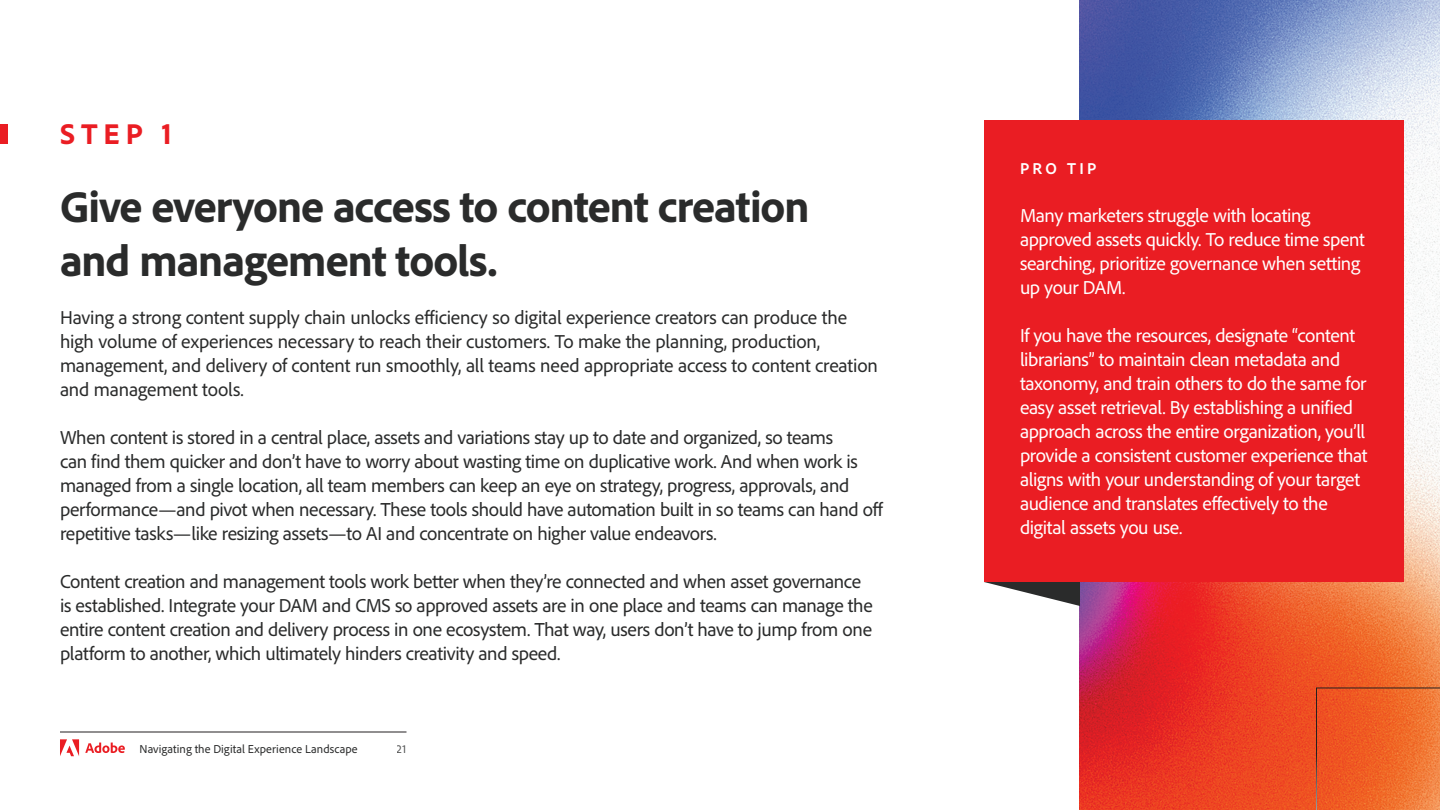
<style>
.page{position:relative;width:1440px;height:810px;background:#fff}
.page>*{position:absolute;margin:0;border:0;box-sizing:border-box;transform-origin:0 0}
.t1{font:800 45px/54px "Adobe Clean";letter-spacing:-.02em;color:#2a2b2b}
.t2{font:800 30px "Adobe Clean";color:#ea1d23}
.t3{font:19.5px/24px "Adobe Clean";letter-spacing:-.015em;color:#2a2b2b}
.t4{font:19.5px/24px "Adobe Clean";letter-spacing:-.02em;color:#fff}
.t5{font:700 16.5px "Adobe Clean";letter-spacing:.2em;color:#fff}
.t6{font:12px "Adobe Clean";letter-spacing:.01em;color:#2a2b2b}
</style>
<div class="page">
<img style="left:1080px;top:0;width:360px;height:810px">
<div style="left:984px;top:120px;width:420px;height:462px;background:#ea1d23"></div>
<svg style="left:984px;top:582px;width:96px;height:24px"></svg>
<svg style="left:1316px;top:688px;width:124px;height:122px;background:#ed652a"></svg>
<div style="left:0;top:124px;width:7px;height:20px;background:#ea1d23"></div>
<hr style="left:60px;top:732px;width:346px;height:1px;background:#231f20">
<svg style="left:60px;top:739px;width:65px;height:17px"></svg>
<h2 class="t2" style="left:60px;top:114px;width:113px">STEP 1</h2>
<h1 class="t1" style="left:60px;top:178px;width:751px">Give everyone access to content creation and management tools.</h1>
<p class="t3" style="left:60px;top:305px;width:819px">Having a strong content supply chain unlocks efficiency so digital experience creators can produce the high volume of experiences necessary to reach their customers. To make the planning, production, management, and delivery of content run smoothly, all teams need appropriate access to content creation and management tools.</p>
<p class="t3" style="left:60px;top:425px;width:825px">When content is stored in a central place, assets and variations stay up to date and organized, so teams<br>can find them quicker and don’t have to worry about wasting time on duplicative work. And when work is managed from a single location, all team members can keep an eye on strategy, progress, approvals, and performance—and pivot when necessary. These tools should have automation built in so teams can hand off repetitive tasks—like resizing assets—to AI and concentrate on higher value endeavors.</p>
<p class="t3" style="left:60px;top:569px;width:814px">Content creation and management tools work better when they’re connected and when asset governance is established. Integrate your DAM and CMS so approved assets are in one place and teams can manage the entire content creation and delivery process in one ecosystem. That way, users don’t have to jump from one platform to another, which ultimately hinders creativity and speed.</p>
<p class="t6" style="left:140px;top:741px;width:220px">Navigating the Digital Experience Landscape</p>
<p class="t6" style="left:397px;top:741px;width:11px">21</p>
<p class="t5" style="left:1020px;top:158px;width:78px">PRO TIP</p>
<p class="t4" style="left:1020px;top:203px;width:347px">Many marketers struggle with locating approved assets quickly. To reduce time spent searching, prioritize governance when setting up your DAM.</p>
<p class="t4" style="left:1020px;top:323px;width:349px">If you have the resources, designate “content librarians” to maintain clean metadata and taxonomy, and train others to do the same for easy asset retrieval. By establishing a unified approach across the entire organization, you’ll provide a consistent customer experience that aligns with your understanding of your target audience and translates effectively to the digital assets you use.</p>
</div>
